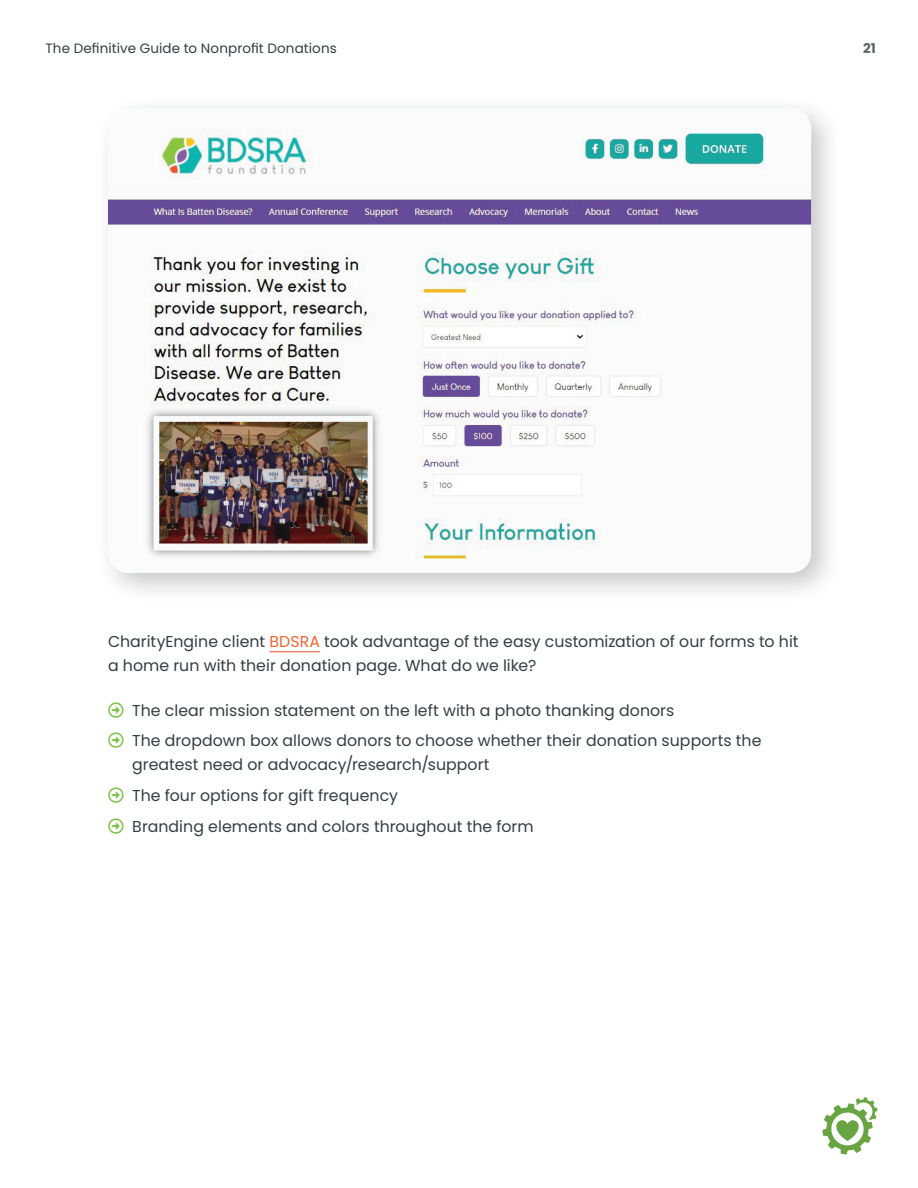
<style>
.page{position:relative;width:918px;height:1188px;background:#fff}
.page>*{position:absolute;margin:0;border:0;box-sizing:border-box;transform-origin:0 0}
.t1{font:15.75px/30.8px "Poppins";color:#323e44}
.t2{font:13.5px "Poppins";letter-spacing:.01em;color:#323e44}
.t3{font:700 13.5px "Poppins";color:#5b666a}
.s1{color:#f26436}
</style>
<div class="page">
<hr style="left:269px;top:651px;width:51px;height:1px;background:#f26436">
<div style="left:95px;top:95px;width:748px;height:510px;background:#231f20;opacity:.25"></div>
<img style="left:108px;top:108px;width:703px;height:465px">
<svg style="left:822px;top:1097px;width:56px;height:58px"></svg>
<p class="t2" style="left:46px;top:40px;width:293px">The Definitive Guide to Nonprofit Donations</p>
<p class="t3" style="left:863px;top:40px;width:14px">21</p>
<p class="t1" style="left:108px;top:630px;width:692px;line-height:24px">CharityEngine client <span class="s1">BDSRA</span> took advantage of the easy customization of our forms to hit a home run with their donation page. What do we like?</p>
<p class="t1" style="left:132px;top:695px;width:631px">The clear mission statement on the left with a photo thanking donors<br>The dropdown box allows donors to choose whether their donation supports the</p>
<p class="t1" style="left:132px;top:749px;width:403px">greatest need or advocacy/research/support<br>The four options for gift frequency<br>Branding elements and colors throughout the form</p>
</div>
